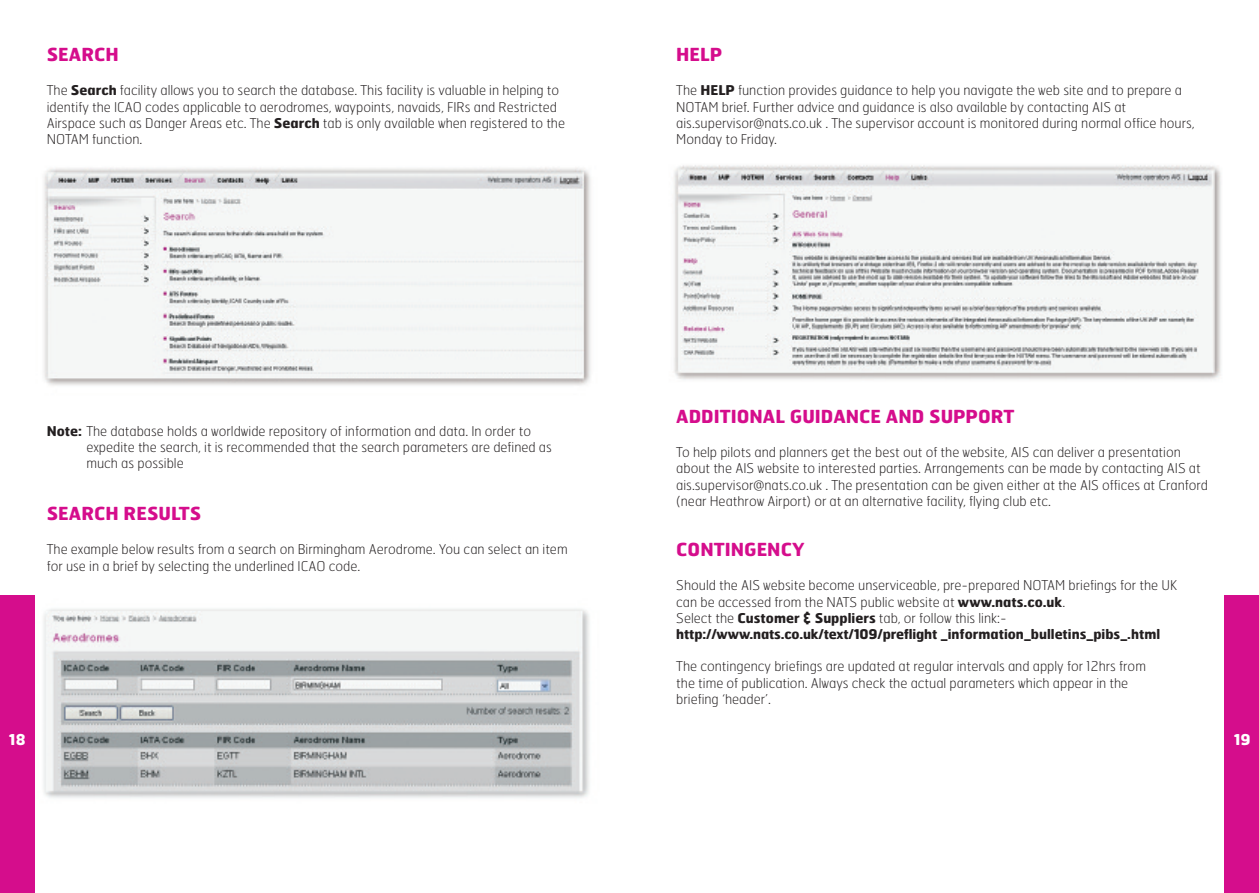
<style>
.page{position:relative;width:1259px;height:893px;background:#fff}
.page>*{position:absolute;margin:0;border:0;box-sizing:border-box;transform-origin:0 0}
.t1{font:700 18px "Hermes";color:#d50d8c}
.t2{font:700 15px "Hermes";color:#fff}
.t3{font:100 13.5px/16.2px "Hermes";color:#231f20}
.s1{font-weight:700}
</style>
<div class="page">
<img style="left:674px;top:165px;width:547px;height:215px">
<div style="left:1225px;top:595px;width:34px;height:298px;background:#d50d8c"></div>
<img style="left:43px;top:167px;width:548px;height:219px">
<img style="left:43px;top:609px;width:546px;height:189px">
<div style="left:0;top:595px;width:34px;height:298px;background:#d50d8c"></div>
<h1 class="t1" style="left:47px;top:44px;width:74px">SEARCH</h1>
<p class="t3" style="left:47px;top:83px;width:520px">The <span class="s1">Search</span> facility allows you to search the database. This facility is valuable in helping to identify the ICAO codes applicable to aerodromes, waypoints, navaids, FIRs and Restricted Airspace such as Danger Areas etc. The <span class="s1">Search</span> tab is only available when registered to the NOTAM function.</p>
<p class="t3" style="left:86px;top:423px;width:467px;text-indent:-40px"><span class="s1">Note:</span> The database holds a worldwide repository of information and data. In order to expedite the search, it is recommended that the search parameters are defined as much as possible</p>
<h1 class="t1" style="left:47px;top:503px;width:156px">SEARCH RESULTS</h1>
<p class="t3" style="left:47px;top:542px;width:522px">The example below results from a search on Birmingham Aerodrome. You can select an item for use in a brief by selecting the underlined ICAO code.</p>
<p class="t2" style="left:9px;top:731px;width:18px">18</p>
<h1 class="t1" style="left:676px;top:44px;width:48px">HELP</h1>
<p class="t3" style="left:676px;top:83px;width:520px">The <span class="s1">HELP</span> function provides guidance to help you navigate the web site and to prepare a NOTAM brief. Further advice and guidance is also available by contacting AIS at ais.supervisor@nats.co.uk . The supervisor account is monitored during normal office hours, Monday to Friday.</p>
<h1 class="t1" style="left:676px;top:406px;width:340px">ADDITIONAL GUIDANCE AND SUPPORT</h1>
<p class="t3" style="left:676px;top:444px;width:533px">To help pilots and planners get the best out of the website, AIS can deliver a presentation about the AIS website to interested parties. Arrangements can be made by contacting AIS at ais.supervisor@nats.co.uk . The presentation can be given either at the AIS offices at Cranford (near Heathrow Airport) or at an alternative facility, flying club etc.</p>
<h1 class="t1" style="left:676px;top:539px;width:130px">CONTINGENCY</h1>
<p class="t3" style="left:676px;top:578px;width:502px">Should the AIS website become unserviceable, pre-prepared NOTAM briefings for the UK can be accessed from the NATS public website at <span class="s1">www.nats.co.uk</span>.<br>Select the <span class="s1">Customer &amp; Suppliers</span> tab, or follow this link:- <span class="s1">http://www.nats.co.uk/text/109/preflight _information_bulletins_pibs_.html</span></p>
<p class="t3" style="left:676px;top:659px;width:471px">The contingency briefings are updated at regular intervals and apply for 12hrs from the time of publication. Always check the actual parameters which appear in the briefing ‘header’.</p>
<p class="t2" style="left:1233px;top:731px;width:18px">19</p>
</div>
